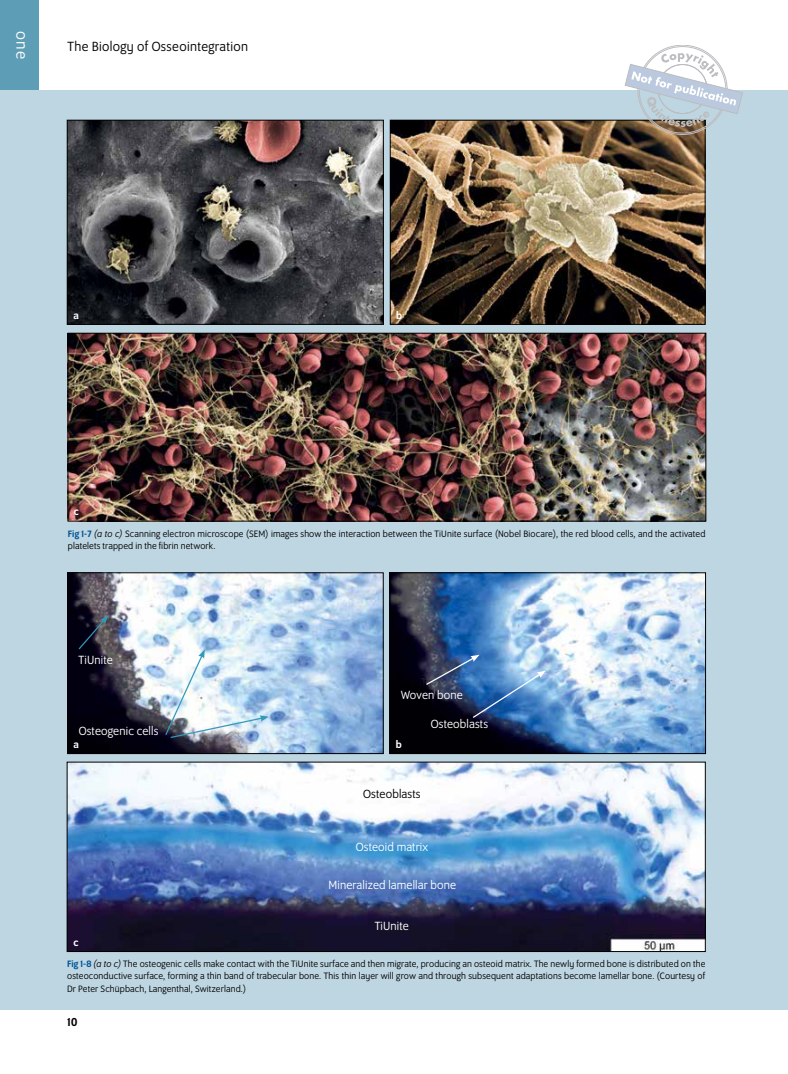
<style>
.page{position:relative;width:788px;height:1074px;background:#fff}
.page>*{position:absolute;margin:0;border:0;box-sizing:border-box;transform-origin:0 0}
.t1{font:17.5px "Program OT";color:#fff}
.t2{font:14.38px "Program OT";letter-spacing:.025em;color:#000}
.t3{font:12.75px "Program OT";letter-spacing:.01em;color:#fff}
.t4{font:12.75px "Program OT";letter-spacing:.01em;color:#000}
.t5{font:500 12.5px "Program OT";color:#000}
.t6{font:500 11.25px "Program OT";color:#fff}
.t7{font:10px/12.5px "Program OT";letter-spacing:.015em;color:#000}
.s1{font-weight:500;color:#005495}
.s2{font-style:italic}
</style>
<div class="page">
<div style="left:0;top:0;width:39px;height:90px;background:#5e9db6"></div>
<div style="left:0;top:90px;width:788px;height:919px;background:#bed6e2"></div>
<img style="left:392px;top:122px;width:311px;height:201px">
<div style="left:390px;top:120px;width:315px;height:205px;border:1px solid #000"></div>
<img style="left:69px;top:122px;width:312px;height:201px">
<div style="left:67px;top:120px;width:316px;height:205px;border:1px solid #000"></div>
<img style="left:70px;top:335px;width:634px;height:184px">
<div style="left:68px;top:333px;width:638px;height:188px;border:1px solid #000"></div>
<img style="left:69px;top:574px;width:312px;height:178px">
<div style="left:67px;top:572px;width:316px;height:182px;border:1px solid #000"></div>
<svg style="left:77px;top:615px;width:31px;height:36px"></svg>
<svg style="left:164px;top:649px;width:105px;height:90px;background:#c8dae7"></svg>
<img style="left:391px;top:574px;width:312px;height:178px">
<div style="left:389px;top:572px;width:316px;height:182px;border:1px solid #000"></div>
<img style="left:425px;top:655px;width:121px;height:64px">
<img style="left:69px;top:764px;width:634px;height:186px">
<div style="left:67px;top:762px;width:638px;height:190px;border:1px solid #000"></div>
<svg style="left:624px;top:45px;width:118px;height:90px"></svg>
<h1 class="t1" style="left:32px;top:31px;width:29px;rotate:90deg">one</h1>
<h2 class="t2" style="left:68px;top:39px;width:182px">The Biology of Osseointegration</h2>
<p class="t6" style="left:73px;top:309px;width:7px">a</p>
<p class="t6" style="left:396px;top:309px;width:7px">b</p>
<p class="t6" style="left:74px;top:505px;width:7px">c</p>
<p class="t7" style="left:68px;top:527px;width:639px"><span class="s1">Fig 1-7</span> <span class="s2">(a to c)</span> Scanning electron microscope (SEM) images show the interaction between the TiUnite surface (Nobel Biocare), the red blood cells, and the activated platelets trapped in the fibrin network.</p>
<p class="t3" style="left:79px;top:653px;width:36px">TiUnite</p>
<p class="t3" style="left:79px;top:723px;width:81px">Osteogenic cells</p>
<p class="t6" style="left:73px;top:737px;width:7px">a</p>
<p class="t6" style="left:73px;top:935px;width:7px">c</p>
<p class="t3" style="left:401px;top:687px;width:63px">Woven bone</p>
<p class="t6" style="left:396px;top:737px;width:7px">b</p>
<p class="t3" style="left:430px;top:716px;width:59px">Osteoblasts</p>
<p class="t4" style="left:363px;top:787px;width:59px">Osteoblasts</p>
<p class="t3" style="left:355px;top:839px;width:74px">Osteoid matrix</p>
<p class="t3" style="left:328px;top:878px;width:129px">Mineralized lamellar bone</p>
<p class="t3" style="left:374px;top:918px;width:36px">TiUnite</p>
<p class="t7" style="left:67px;top:957px;width:639px;text-align:justify"><span class="s1">Fig 1-8</span> <span class="s2">(a to c)</span> The osteogenic cells make contact with the TiUnite surface and then migrate, producing an osteoid matrix. The newly formed bone is distributed on the osteoconductive surface, forming a thin band of trabecular bone. This thin layer will grow and through subsequent adaptations become lamellar bone. (Courtesy of Dr Peter Schüpbach, Langenthal, Switzerland.)</p>
<p class="t5" style="left:68px;top:1014px;width:12px">10</p>
</div>
